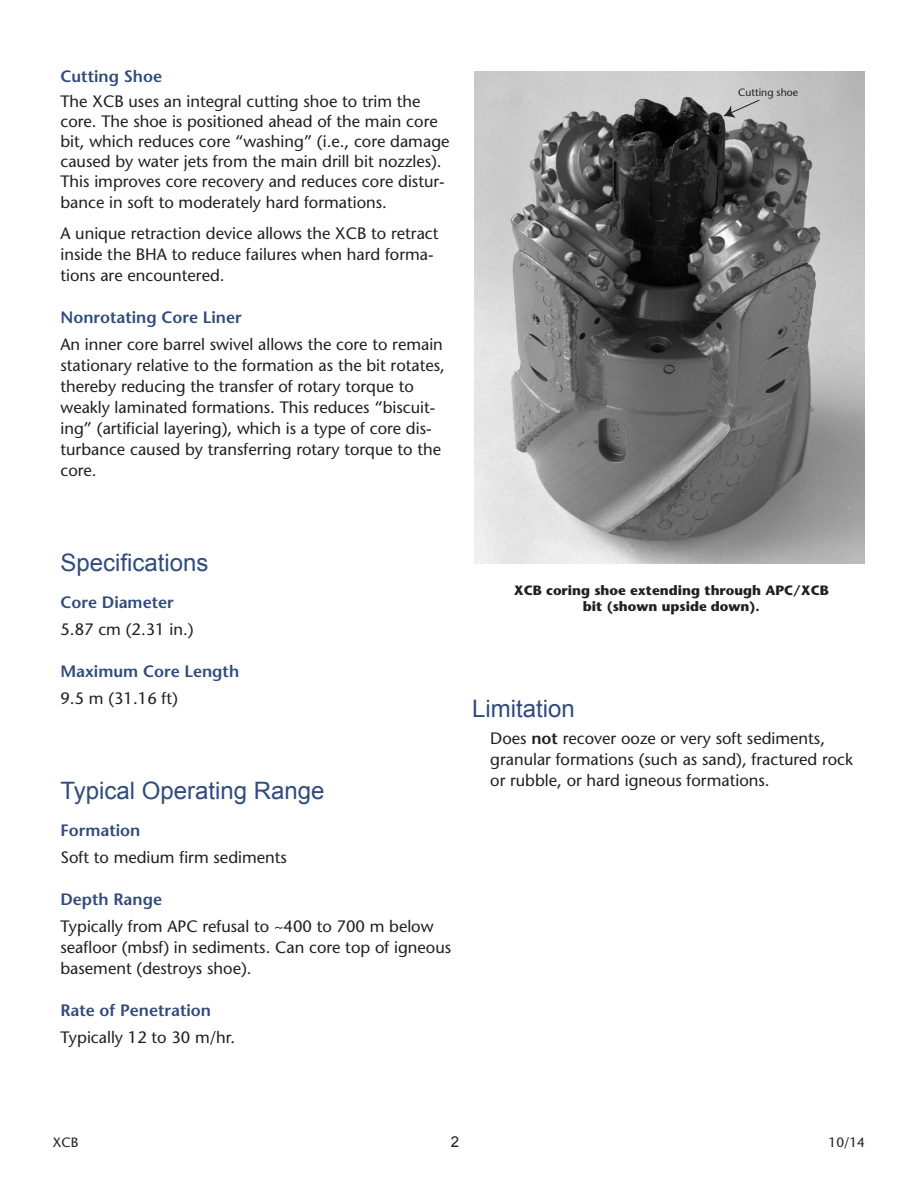
<style>
.page{position:relative;width:918px;height:1188px;background:#fff}
.page>*{position:absolute;margin:0;border:0;box-sizing:border-box;transform-origin:0 0}
.Subhead{font:24px "Arial";color:#304b7c}
.Body_Text{font:16.5px/21px "Stone Sans";color:#231f20}
.Body_Indent{font:16.5px/21px "Stone Sans";color:#231f20}
.Body_Blue{font:600 16.5px "Stone Sans";color:#304b7c}
.Body_Text-2{font:600 16.5px "Stone Sans";color:#304b7c}
.t1{font:15px "Arial";color:#231f20}
.t2{font:700 13.5px/16.5px "Stone Sans";color:#231f20;text-align:center}
.t3{font:13.5px "Stone Sans";color:#231f20}
.t4{font:10.5px "Stone Sans";color:#231f20}
.s1{font-weight:600}
</style>
<div class="page">
<img style="left:475px;top:71px;width:389px;height:492px">
<svg style="left:724px;top:99px;width:36px;height:19px"></svg>
<p class="Body_Text-2" style="left:60px;top:66px;width:103px">Cutting Shoe</p>
<p class="Body_Text" style="left:60px;top:92px;width:391px;line-height:20.1px">The XCB uses an integral cutting shoe to trim the core. The shoe is positioned ahead of the main core bit, which reduces core “washing” (i.e., core damage caused by water jets from the main drill bit nozzles).<br>This improves core recovery and reduces core distur&shy;bance in soft to moderately hard formations.</p>
<p class="Body_Text" style="left:60px;top:223px;width:380px">A unique retraction device allows the XCB to retract inside the BHA to reduce failures when hard forma&shy;tions are encountered.</p>
<p class="Body_Text-2" style="left:60px;top:308px;width:183px">Nonrotating Core Liner</p>
<p class="Body_Text" style="left:60px;top:334px;width:386px">An inner core barrel swivel allows the core to remain stationary relative to the formation as the bit rotates, thereby reducing the transfer of rotary torque to weakly laminated formations. This reduces “biscuit&shy;ing” (artificial layering), which is a type of core dis&shy;turbance caused by transferring rotary torque to the core.</p>
<p class="t4" style="left:738px;top:86px;width:62px">Cutting shoe</p>
<p class="Subhead" style="left:60px;top:547px;width:150px">Specifications</p>
<p class="Body_Blue" style="left:60px;top:593px;width:115px">Core Diameter</p>
<p class="Body_Text" style="left:60px;top:619px;width:135px">5.87 cm (2.31 in.)</p>
<p class="Body_Blue" style="left:60px;top:662px;width:180px">Maximum Core Length</p>
<p class="Body_Text" style="left:60px;top:688px;width:119px">9.5 m (31.16 ft)</p>
<p class="Subhead" style="left:60px;top:775px;width:266px">Typical Operating Range</p>
<p class="Body_Blue" style="left:60px;top:820px;width:81px">Formation</p>
<p class="Body_Text" style="left:60px;top:847px;width:228px">Soft to medium firm sediments</p>
<p class="Body_Blue" style="left:60px;top:889px;width:103px">Depth Range</p>
<p class="Body_Text" style="left:60px;top:916px;width:392px">Typically from APC refusal to ~400 to 700 m below seafloor (mbsf) in sediments. Can core top of igneous basement (destroys shoe).</p>
<p class="Body_Blue" style="left:60px;top:1000px;width:152px">Rate of Penetration</p>
<p class="Body_Text" style="left:60px;top:1027px;width:176px">Typically 12 to 30 m/hr.</p>
<p class="t2" style="left:514px;top:582px;width:317px">XCB coring shoe extending through APC/XCB bit (shown upside down).</p>
<p class="Subhead" style="left:472px;top:693px;width:104px">Limitation</p>
<p class="Body_Indent" style="left:490px;top:728px;width:364px">Does <span class="s1">not</span> recover ooze or very soft sediments, granular formations (such as sand), fractured rock or rubble, or hard igneous formations.</p>
<p class="t3" style="left:53px;top:1134px;width:27px">XCB</p>
<p class="t1" style="left:451px;top:1132px;width:10px">2</p>
<p class="t3" style="left:829px;top:1134px;width:38px">10/14</p>
</div>
